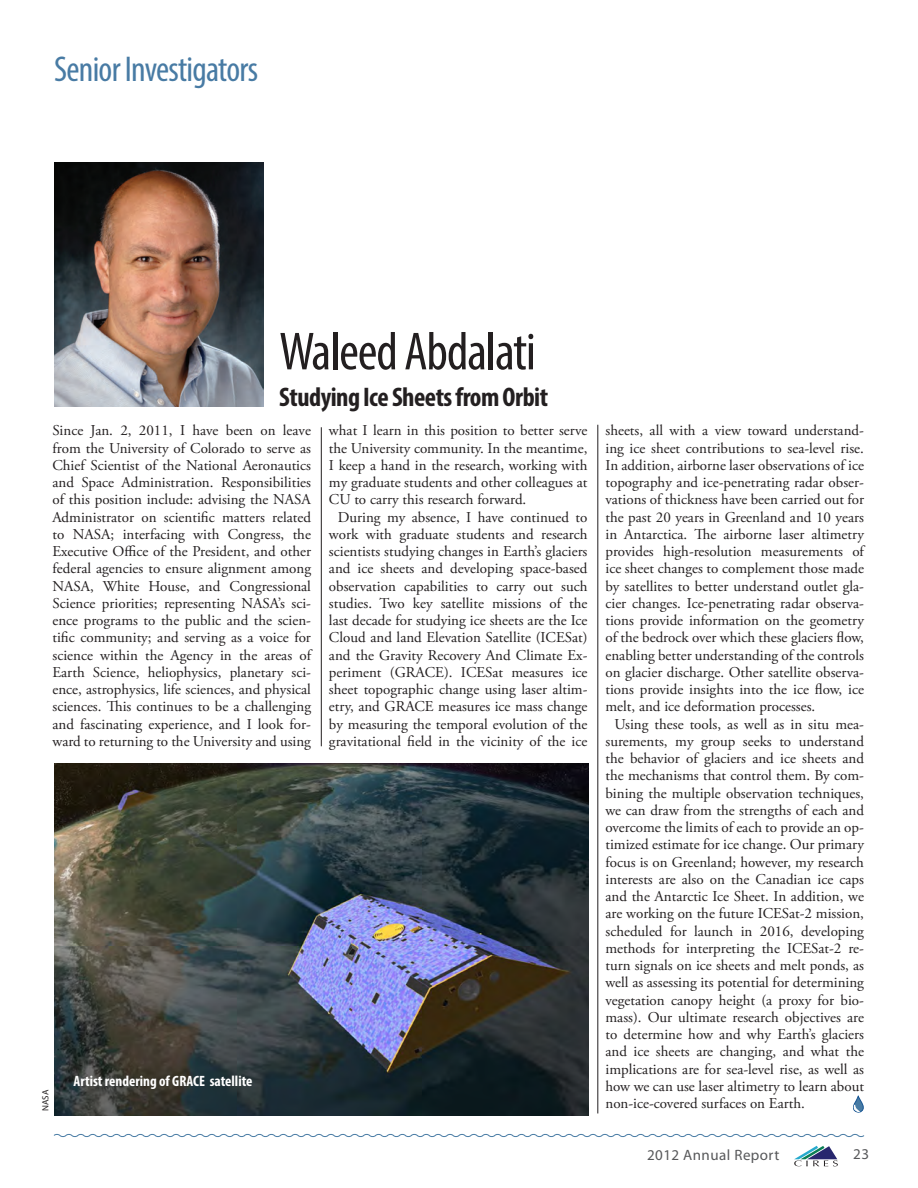
<style>
.page{position:relative;width:918px;height:1188px;background:#fff}
.page>*{position:absolute;margin:0;border:0;box-sizing:border-box;transform-origin:0 0}
.Body{font:condensed 54px "Myriad Pro";letter-spacing:-.02em;color:#231f20}
.t1{font:condensed 36px "Myriad Pro";letter-spacing:-.02em;color:#487ba4}
.Body-2{font:700 condensed 27px "Myriad Pro";letter-spacing:-.02em;color:#231f20}
.Body-3{font:15px/17.2px "Adobe Garamond Pro";color:#231f20;text-align:justify}
.Body-4{font:700 condensed 15px "Myriad Pro";color:#fff}
.Body-5{font:15px "Myriad Pro";letter-spacing:.03em;color:#57585a}
.Body-6{font:9px "Myriad Pro";color:#231f20}
</style>
<div class="page">
<hr style="left:598px;top:425px;width:1px;height:688px;background:#231f20">
<img style="left:54px;top:162px;width:210px;height:244px">
<svg style="left:853px;top:1096px;width:11px;height:16px"></svg>
<hr style="left:321px;top:427px;width:1px;height:319px;background:#231f20">
<img style="left:54px;top:763px;width:534px;height:353px">
<svg style="left:53px;top:1133px;width:812px;height:4px"></svg>
<svg style="left:794px;top:1146px;width:44px;height:20px"></svg>
<p class="t1" style="left:54px;top:47px;width:206px">Senior Investigators</p>
<p class="Body" style="left:279px;top:319px;width:258px">Waleed Abdalati</p>
<p class="Body-2" style="left:279px;top:380px;width:270px">Studying Ice Sheets from Orbit</p>
<p class="Body-3" style="left:52px;top:422px;width:260px">Since Jan. 2, 2011, I have been on leave from the University of Colorado to serve as Chief Scientist of the National Aeronautics and Space Administration. Responsibilities of this position include: advising the NASA Administrator on scientific matters related to NASA; interfacing with Congress, the Executive Office of the President, and other federal agencies to ensure alignment among NASA, White House, and Congressional Science priorities; representing NASA’s sci&shy;ence programs to the public and the scien&shy;tific community; and serving as a voice for science within the Agency in the areas of Earth Science, heliophysics, planetary sci&shy;ence, astrophysics, life sciences, and physical sciences. This continues to be a challenging and fascinating experience, and I look for&shy;ward to returning to the University and using</p>
<p class="Body-3" style="left:329px;top:422px;width:260px">what I learn in this position to better serve the University community. In the meantime, I keep a hand in the research, working with my graduate students and other colleagues at CU to carry this research forward.</p>
<p class="Body-3" style="left:329px;top:509px;width:260px;text-align:center">During my absence, I have continued to work with graduate students and research scientists studying changes in Earth’s glaciers and ice sheets and developing space-based observation capabilities to carry out such studies. Two key satellite missions of the last decade for studying ice sheets are the Ice Cloud and land Elevation Satellite (ICESat) and the Gravity Recovery And Climate Ex&shy;periment (GRACE). ICESat measures ice sheet topographic change using laser altim&shy;etry, and GRACE measures ice mass change by measuring the temporal evolution of the gravitational field in the vicinity of the ice</p>
<p class="Body-6" style="left:40px;top:1111px;width:23px;rotate:-90deg">NASA</p>
<p class="Body-4" style="left:74px;top:1071px;width:181px">Artist rendering of GRACE satellite</p>
<p class="Body-3" style="left:605px;top:422px;width:260px">sheets, all with a view toward understand&shy;ing ice sheet contributions to sea-level rise.<br>In addition, airborne laser observations of ice topography and ice-penetrating radar obser&shy;vations of thickness have been carried out for the past 20 years in Greenland and 10 years in Antarctica. The airborne laser altimetry provides high-resolution measurements of ice sheet changes to complement those made by satellites to better understand outlet gla&shy;cier changes. Ice-penetrating radar observa&shy;tions provide information on the geometry of the bedrock over which these glaciers flow, enabling better understanding of the controls on glacier discharge. Other satellite observa&shy;tions provide insights into the ice flow, ice melt, and ice deformation processes.</p>
<p class="Body-3" style="left:605px;top:716px;width:260px;text-indent:9px">Using these tools, as well as in situ mea&shy;surements, my group seeks to understand the behavior of glaciers and ice sheets and the mechanisms that control them. By com&shy;bining the multiple observation techniques, we can draw from the strengths of each and overcome the limits of each to provide an op&shy;timized estimate for ice change. Our primary focus is on Greenland; however, my research interests are also on the Canadian ice caps and the Antarctic Ice Sheet. In addition, we are working on the future ICESat-2 mission, scheduled for launch in 2016, developing methods for interpreting the ICESat-2 re&shy;turn signals on ice sheets and melt ponds, as well as assessing its potential for determining vegetation canopy height (a proxy for bio&shy;mass). Our ultimate research objectives are to determine how and why Earth’s glaciers and ice sheets are changing, and what the implications are for sea-level rise, as well as how we can use laser altimetry to learn about non-ice-covered surfaces on Earth.</p>
<p class="Body-5" style="left:647px;top:1146px;width:134px">2012 Annual Report</p>
<p class="Body-5" style="left:853px;top:1145px;width:17px">23</p>
</div>
